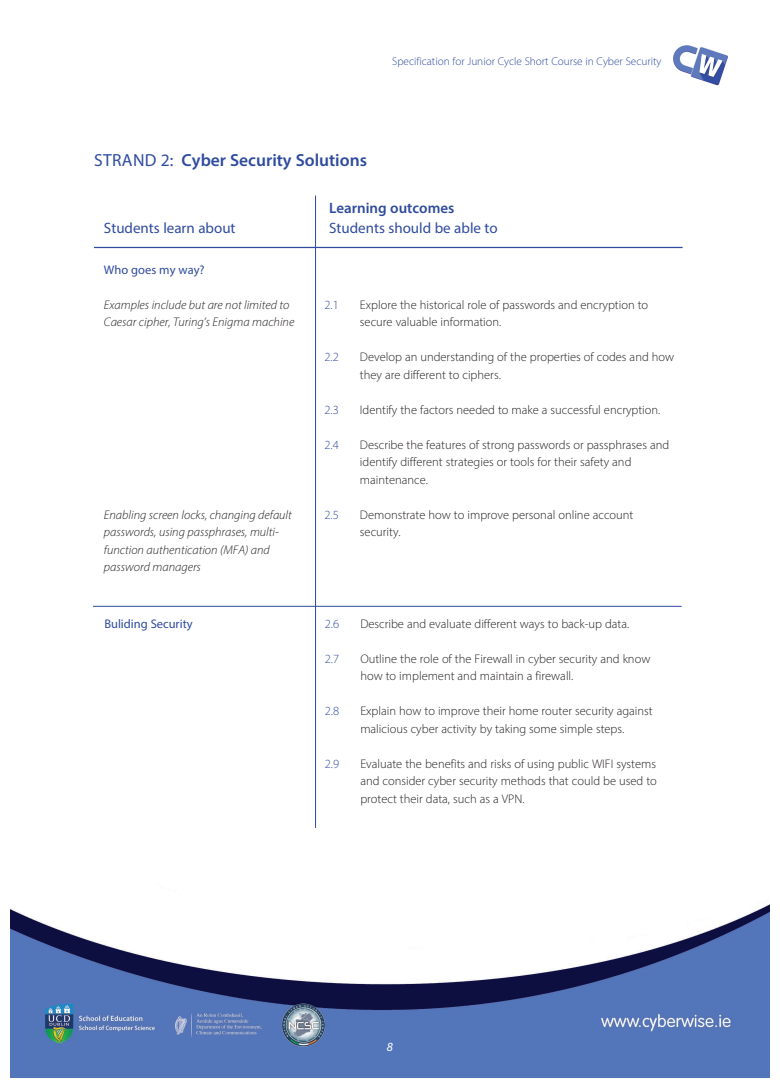
<style>
.page{position:relative;width:780px;height:1088px;background:#fff}
.page>*{position:absolute;margin:0;border:0;box-sizing:border-box;transform-origin:0 0}
.t1{font:600 17.5px "Myriad Pro";color:#2f4b9f}
.t2{font:15px "Myriad Pro";color:#2f4b9f}
.t3{font:600 15px "Myriad Pro";color:#2f4b9f}
.t4{font:300 12.5px/17.5px "Myriad Pro";color:#231f20}
.t5{font:italic 300 12.5px/17.5px "Myriad Pro";color:#231f20}
.t6{font:12.5px "Myriad Pro";color:#2f4b9f}
.t7{font:300 12.5px "Myriad Pro";color:#2f4b9f}
.t8{font:italic 12.5px "Myriad Pro";color:#fff}
.t9{font:300 11.25px "Myriad Pro";color:#2f4b9f}
.s1{font-weight:400}
</style>
<div class="page">
<img style="left:11px;top:85px;width:758px;height:992px">
<img style="left:673px;top:45px;width:55px;height:40px">
<hr style="left:315px;top:195px;width:1px;height:633px;background:#2f4b9f">
<hr style="left:94px;top:247px;width:588px;height:1px;background:#2f4b9f">
<hr style="left:93px;top:606px;width:588px;height:1px;background:#2f4b9f">
<p class="t9" style="left:392px;top:57px;width:271px">Specification for Junior Cycle Short Course in Cyber Security</p>
<h1 class="t1" style="left:94px;top:153px;width:274px"><span class="s1">STRAND 2:</span> Cyber Security Solutions</h1>
<p class="t3" style="left:329px;top:203px;width:127px">Learning outcomes</p>
<p class="t2" style="left:104px;top:223px;width:133px">Students learn about</p>
<p class="t2" style="left:329px;top:223px;width:170px">Students should be able to</p>
<p class="t6" style="left:104px;top:265px;width:102px">Who goes my way?</p>
<p class="t5" style="left:104px;top:297px;width:192px">Examples include but are not limited to<br>Caesar cipher, Turing’s Enigma machine</p>
<p class="t7" style="left:324px;top:300px;width:16px">2.1</p>
<p class="t4" style="left:360px;top:297px;width:290px">Explore the historical role of passwords and encryption to secure valuable information.</p>
<p class="t7" style="left:324px;top:352px;width:16px">2.2</p>
<p class="t4" style="left:360px;top:349px;width:316px">Develop an understanding of the properties of codes and how they are different to ciphers.</p>
<p class="t7" style="left:324px;top:405px;width:16px">2.3</p>
<p class="t4" style="left:360px;top:402px;width:302px">Identify the factors needed to make a successful encryption.</p>
<p class="t7" style="left:324px;top:440px;width:16px">2.4</p>
<p class="t4" style="left:360px;top:437px;width:311px">Describe the features of strong passwords or passphrases and identify different strategies or tools for their safety and maintenance.</p>
<p class="t7" style="left:324px;top:510px;width:16px">2.5</p>
<p class="t4" style="left:360px;top:507px;width:275px">Demonstrate how to improve personal online account security.</p>
<p class="t5" style="left:104px;top:507px;width:189px">Enabling screen locks, changing default passwords, using passphrases, multi&shy;function authentication (MFA) and password managers</p>
<p class="t6" style="left:104px;top:619px;width:90px">Buliding Security</p>
<p class="t7" style="left:325px;top:619px;width:16px">2.6</p>
<p class="t4" style="left:360px;top:616px;width:270px">Describe and evaluate different ways to back-up data.</p>
<p class="t7" style="left:325px;top:654px;width:16px">2.7</p>
<p class="t4" style="left:360px;top:651px;width:291px">Outline the role of the Firewall in cyber security and know how to implement and maintain a firewall.</p>
<p class="t7" style="left:325px;top:706px;width:16px">2.8</p>
<p class="t4" style="left:360px;top:703px;width:294px">Explain how to improve their home router security against malicious cyber activity by taking some simple steps.</p>
<p class="t7" style="left:325px;top:759px;width:16px">2.9</p>
<p class="t4" style="left:360px;top:756px;width:298px;text-align:justify">Evaluate the benefits and risks of using public WIFI systems and consider cyber security methods that could be used to protect their data, such as a VPN.</p>
<p class="t8" style="left:387px;top:1039px;width:8px">8</p>
</div>
